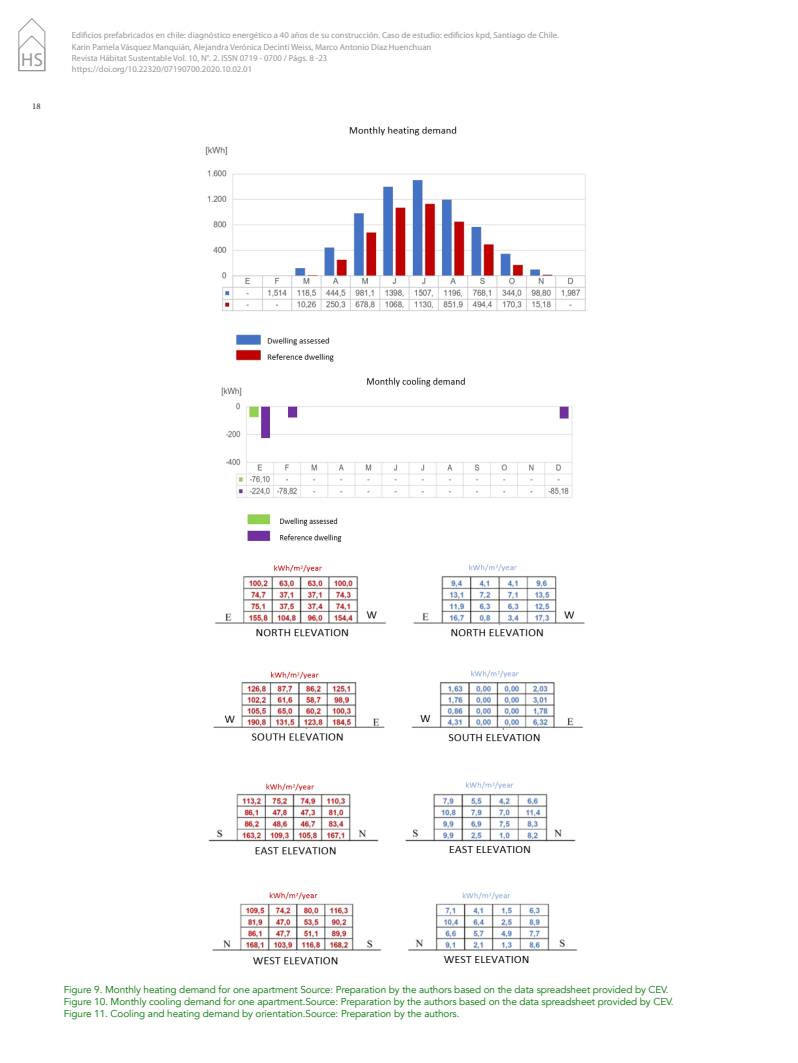
<style>
.page{position:relative;width:798px;height:1063px;background:#fff}
.page>*{position:absolute;margin:0;border:0;box-sizing:border-box;transform-origin:0 0}
.t1{font:18.75px "Myriad Pro";color:#939598}
._09_PIE_DE_FOTOS{font:10px "Avenir";letter-spacing:-.01em;color:#007800}
.t2{font:8.75px/11.2px "Myriad Pro";color:#939598}
.t3{font:8.75px "Minion Pro";color:#231f20}
</style>
<div class="page">
<svg style="left:19px;top:18px;width:26px;height:53px"></svg>
<img style="left:205px;top:126px;width:381px;height:236px">
<img style="left:221px;top:377px;width:352px;height:165px">
<img style="left:208px;top:564px;width:377px;height:401px">
<h1 class="t1" style="left:21px;top:48px;width:24px">HS</h1>
<p class="t3" style="left:32px;top:101px;width:10px">18</p>
<p class="t2" style="left:72px;top:30px;width:488px">Edificios prefabricados en chile: diagnóstico energético a 40 años de su construcción. Caso de estudio: edificios kpd, Santiago de Chile.<br>Karin Pamela Vásquez Manquián, Alejandra Verónica Decinti Weiss, Marco Antonio Díaz Huenchuan<br>Revista Hábitat Sustentable Vol. 10, N°. 2. ISSN 0719 - 0700 / Págs. 8 -23<br>https://doi.org/10.22320/07190700.2020.10.02.01</p>
<p class="_09_PIE_DE_FOTOS" style="left:64px;top:983px;width:606px">Figure 9. Monthly heating demand for one apartment Source: Preparation by the authors based on the data spreadsheet provided by CEV.</p>
<p class="_09_PIE_DE_FOTOS" style="left:64px;top:995px;width:611px">Figure 10. Monthly cooling demand for one apartment.Source: Preparation by the authors based on the data spreadsheet provided by CEV.</p>
<p class="_09_PIE_DE_FOTOS" style="left:64px;top:1007px;width:397px">Figure 11. Cooling and heating demand by orientation.Source: Preparation by the authors.</p>
</div>
